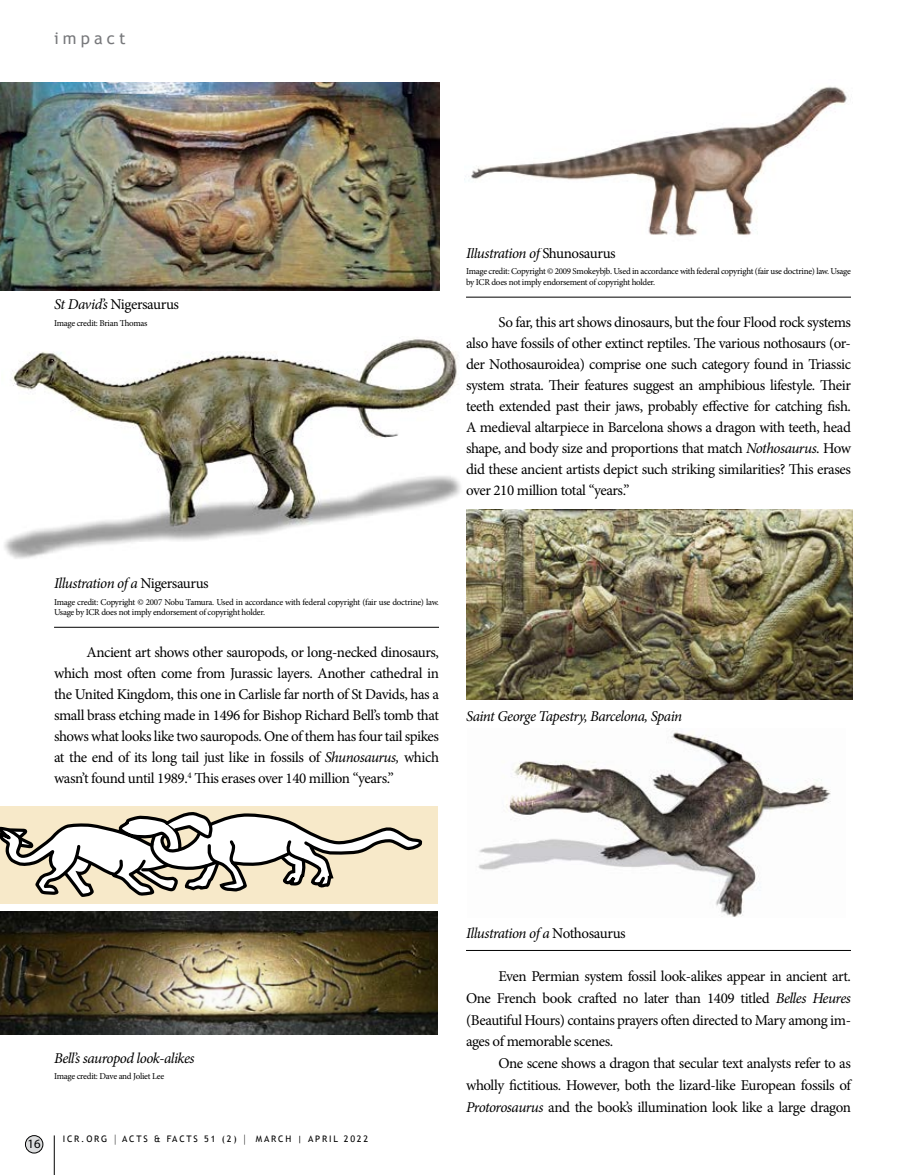
<style>
.page{position:relative;width:905px;height:1175px;background:#fff}
.page>*{position:absolute;margin:0;border:0;box-sizing:border-box;transform-origin:0 0}
.t1{font:16.5px "Trebuchet MS";letter-spacing:.25em;color:#77787b}
.t2{font:15px/21px "Minion Pro";letter-spacing:-.03em;color:#000;text-align:justify}
.t3{font:italic 15px "Minion Pro";letter-spacing:-.035em;color:#000}
.t4{font:12.75px "Myriad Pro";color:#000}
.t5{font:9px/10.5px "Minion Pro";letter-spacing:-.03em;color:#000}
.t6{font:9px "Trebuchet MS";letter-spacing:.2em;color:#000}
.s1{font-style:italic}
.s2{font-style:normal}
.s3{font-size:12.15px}
</style>
<div class="page">
<hr style="left:54px;top:627px;width:385px;height:1px;background:#000">
<hr style="left:466px;top:297px;width:385px;height:1px;background:#000">
<hr style="left:466px;top:950px;width:385px;height:1px;background:#000">
<div style="left:25px;top:1135px;width:18px;height:18px;background:#dcddde;border-radius:50%"></div>
<div style="left:25px;top:1135px;width:18px;height:18px;border:1px solid #000;border-radius:50%"></div>
<hr style="left:54px;top:1135px;width:1px;height:39px;background:#000">
<img style="left:466px;top:509px;width:386px;height:190px">
<img style="left:478px;top:732px;width:353px;height:185px">
<div style="left:0;top:806px;width:438px;height:97px;background:#f7e9c9"></div>
<svg style="left:0;top:812px;width:424px;height:92px"></svg>
<img style="left:0;top:911px;width:438px;height:123px">
<img style="left:0;top:83px;width:440px;height:207px">
<img style="left:4px;top:338px;width:457px;height:221px">
<img style="left:464px;top:86px;width:383px;height:150px">
<p class="t1" style="left:54px;top:28px;width:73px">impact</p>
<p class="t2" style="left:54px;top:294px;width:126px"><span class="s1">St David’s</span> Nigersaurus</p>
<p class="t5" style="left:54px;top:318px;width:95px">Image credit: Brian Thomas</p>
<p class="t3" style="left:466px;top:243px;width:151px">Illustration of <span class="s2">Shunosaurus</span></p>
<p class="t5" style="left:466px;top:266px;width:386px">Image credit: Copyright © 2009 Smokeybjb. Used in accordance with federal copyright (fair use doctrine) law. Usage by ICR does not imply endorsement of copyright holder.</p>
<p class="t2" style="left:466px;top:312px;width:386px;text-indent:32px">So far, this art shows dinosaurs, but the four Flood rock systems also have fossils of other extinct reptiles. The various nothosaurs (or&shy;der Nothosauroidea) comprise one such category found in Triassic system strata. Their features suggest an amphibious lifestyle. Their teeth extended past their jaws, probably effective for catching fish.<br>A medieval altarpiece in Barcelona shows a dragon with teeth, head shape, and body size and proportions that match <span class="s1">Nothosaurus</span>. How did these ancient artists depict such striking similarities? This erases over 210 million total “years.”</p>
<p class="t3" style="left:54px;top:573px;width:156px">Illustration of a <span class="s2">Nigersaurus</span></p>
<p class="t5" style="left:54px;top:596px;width:386px">Image credit: Copyright © 2007 Nobu Tamura. Used in accordance with federal copyright (fair use doctrine) law.<br>Usage by ICR does not imply endorsement of copyright holder.</p>
<p class="t2" style="left:54px;top:642px;width:386px;text-indent:32px">Ancient art shows other sauropods, or long-necked dinosaurs, which most often come from Jurassic layers. Another cathedral in the United Kingdom, this one in Carlisle far north of St Davids, has a small brass etching made in 1496 for Bishop Richard Bell’s tomb that shows what looks like two sauropods. One of them has four tail spikes at the end of its long tail just like in fossils of <span class="s1">Shunosaurus,</span> which wasn’t found until 1989.<sup>4</sup> This erases over 140 million “years.”</p>
<p class="t3" style="left:466px;top:705px;width:217px">Saint George Tapestry, Barcelona, Spain</p>
<p class="t3" style="left:54px;top:1047px;width:142px">Bell’s sauropod look-alikes</p>
<p class="t5" style="left:54px;top:1071px;width:112px">Image credit: Dave and Joliet Lee</p>
<p class="t4" style="left:28px;top:1136px;width:15px">16</p>
<p class="t6" style="left:63px;top:1133px;width:307px">ICR.ORG <span class="s3">|</span> ACTS &amp; FACTS 51 (2) <span class="s3">|</span> MARCH | APRIL 2022</p>
<p class="t3" style="left:466px;top:923px;width:161px">Illustration of a <span class="s2">Nothosaurus</span></p>
<p class="t2" style="left:466px;top:965px;width:386px;line-height:21.8px;text-indent:32px">Even Permian system fossil look-alikes appear in ancient art.<br>One French book crafted no later than 1409 titled <span class="s1">Belles Heures </span>(Beautiful Hours) contains prayers often directed to Mary among im&shy;ages of memorable scenes.</p>
<p class="t2" style="left:466px;top:1052px;width:386px;line-height:21.8px;text-indent:32px">One scene shows a dragon that secular text analysts refer to as wholly fictitious. However, both the lizard-like European fossils of <span class="s1">Protorosaurus</span> and the book’s illumination look like a large dragon</p>
</div>
